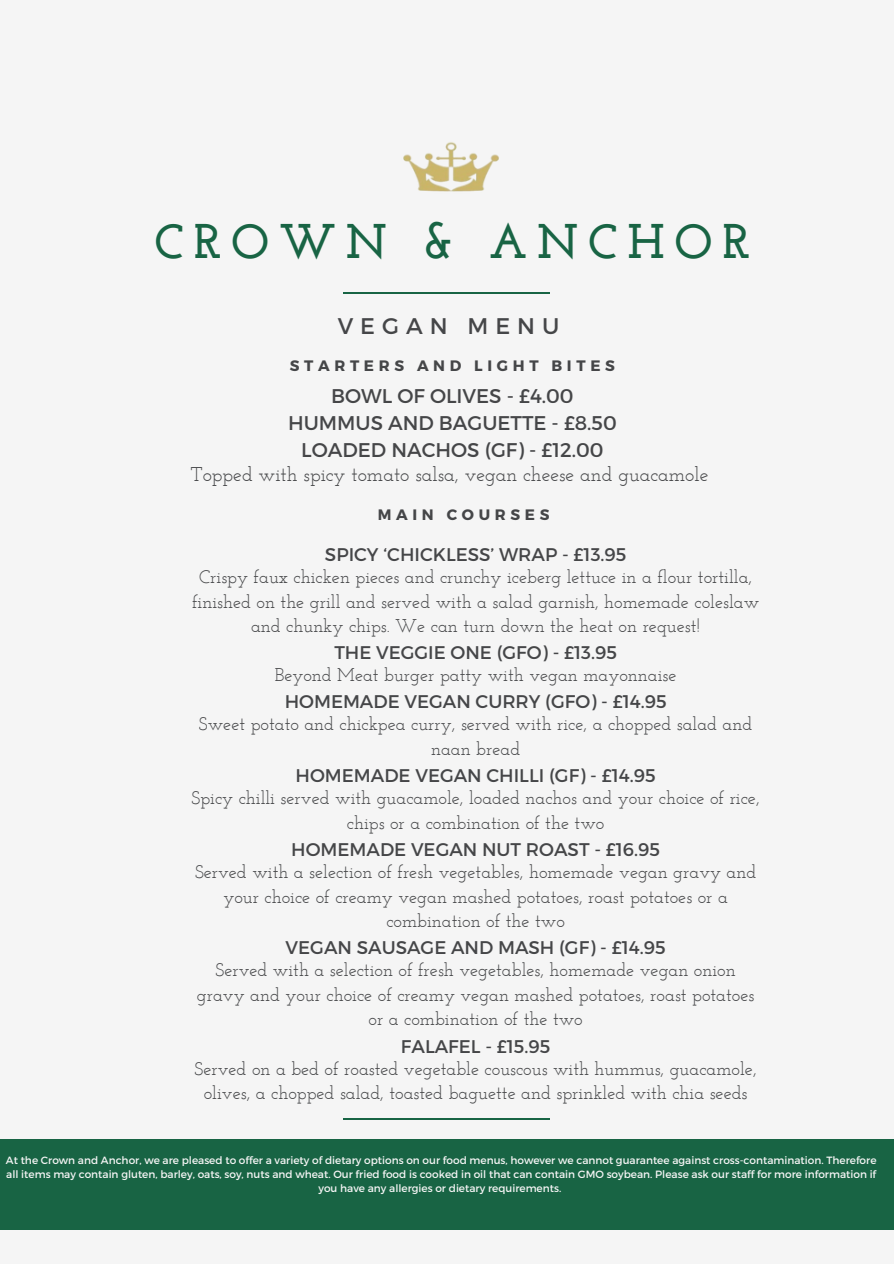
<style>
.page{position:relative;width:894px;height:1264px;background:#fff}
.page>*{position:absolute;margin:0;border:0;box-sizing:border-box;transform-origin:0 0}
.t1{font:700 48.45px "Josefin Slab";letter-spacing:.2em;color:#186444}
.t2{font:22.65px "Montserrat";letter-spacing:.31em;color:#454648}
.t3{font:19.8px/27px "Montserrat";color:#454648;text-align:center}
.t4{font:19.8px "Josefin Slab";color:#454648}
.t5{font:18.3px/22px "Josefin Slab";color:#454648;text-align:center}
.t6{font:18.3px/27.2px "Montserrat";color:#454648;text-align:center}
.t7{font:700 15.15px "Montserrat";letter-spacing:.31em;color:#454648}
.t8{font:10.5px/14px "Montserrat";color:#f5f5f5;text-align:center}
.s1{font-family:"Montserrat"}
.s2{font-family:"Josefin Slab"}
</style>
<div class="page">
<div style="left:0;top:0;width:893px;height:1263px;background:#f5f5f5"></div>
<div style="left:0;top:1139px;width:893px;height:90px;background:#186444"></div>
<hr style="left:343px;top:293px;width:206px;height:1px;background:#186444">
<hr style="left:343px;top:1118px;width:206px;height:1px;background:#186444">
<img style="left:403px;top:142px;width:96px;height:50px">
<p class="t1" style="left:154px;top:222px;width:597px">CROWN &amp; ANCHOR</p>
<h1 class="t2" style="left:337px;top:311px;width:223px">VEGAN MENU</h1>
<h2 class="t7" style="left:290px;top:356px;width:326px">STARTERS AND LIGHT BITES</h2>
<p class="t3" style="left:288px;top:381px;width:330px">BOWL OF OLIVES - £4.00<br>HUMMUS AND BAGUETTE - £8.50<br>LOADED NACHOS (GF) - £12.00</p>
<p class="t4" style="left:190px;top:465px;width:519px">Topped with spicy tomato salsa, vegan cheese and guacamole</p>
<h4 class="t7" style="left:377px;top:505px;width:173px">MAIN COURSES</h4>
<h3 class="t5" style="left:199px;top:545px;width:554px"><span class="s1">SPICY ‘CHICKLESS’ WRAP - £13.95<br></span>Crispy faux chicken pieces and crunchy iceberg lettuce in a flour tortilla,</h3>
<h3 class="t5" style="left:192px;top:590px;width:568px;line-height:24.6px">finished on the grill and served with a salad garnish, homemade coleslaw and chunky chips. We can turn down the heat on request!</h3>
<h3 class="t5" style="left:275px;top:643px;width:403px"><span class="s1">THE VEGGIE ONE (GFO) - £13.95<br></span>Beyond Meat burger patty with vegan mayonnaise</h3>
<h3 class="t5" style="left:199px;top:693px;width:554px"><span class="s1">HOMEMADE VEGAN CURRY (GFO) - £14.95<br></span>Sweet potato and chickpea curry, served with rice, a chopped salad and</h3>
<h3 class="t6" style="left:295px;top:734px;width:361px"><span class="s2">naan bread<br></span>HOMEMADE VEGAN CHILLI (GF) - £14.95</h3>
<h3 class="t5" style="left:191px;top:787px;width:569px;line-height:24.6px">Spicy chilli served with guacamole, loaded nachos and your choice of rice, chips or a combination of the two</h3>
<h3 class="t5" style="left:195px;top:840px;width:562px"><span class="s1">HOMEMADE VEGAN NUT ROAST - £16.95<br></span>Served with a selection of fresh vegetables, homemade vegan gravy and</h3>
<h3 class="t5" style="left:223px;top:885px;width:506px;line-height:24.6px">your choice of creamy vegan mashed potatoes, roast potatoes or a combination of the two</h3>
<h3 class="t5" style="left:215px;top:938px;width:521px"><span class="s1">VEGAN SAUSAGE AND MASH (GF) - £14.95<br></span>Served with a selection of fresh vegetables, homemade vegan onion</h3>
<h3 class="t5" style="left:197px;top:984px;width:559px;line-height:24.6px">gravy and your choice of creamy vegan mashed potatoes, roast potatoes or a combination of the two</h3>
<h3 class="t5" style="left:194px;top:1037px;width:563px"><span class="s1">FALAFEL - £15.95<br></span>Served on a bed of roasted vegetable couscous with hummus, guacamole,</h3>
<h3 class="t5" style="left:204px;top:1083px;width:545px">olives, a chopped salad, toasted baguette and sprinkled with chia seeds</h3>
<h4 class="t8" style="left:6px;top:1152px;width:871px">At the Crown and Anchor, we are pleased to offer a variety of dietary options on our food menus, however we cannot guarantee against cross-contamination. Therefore all items may contain gluten, barley, oats, soy, nuts and wheat. Our fried food is cooked in oil that can contain GMO soybean. Please ask our staff for more information if you have any allergies or dietary requirements.</h4>
</div>
